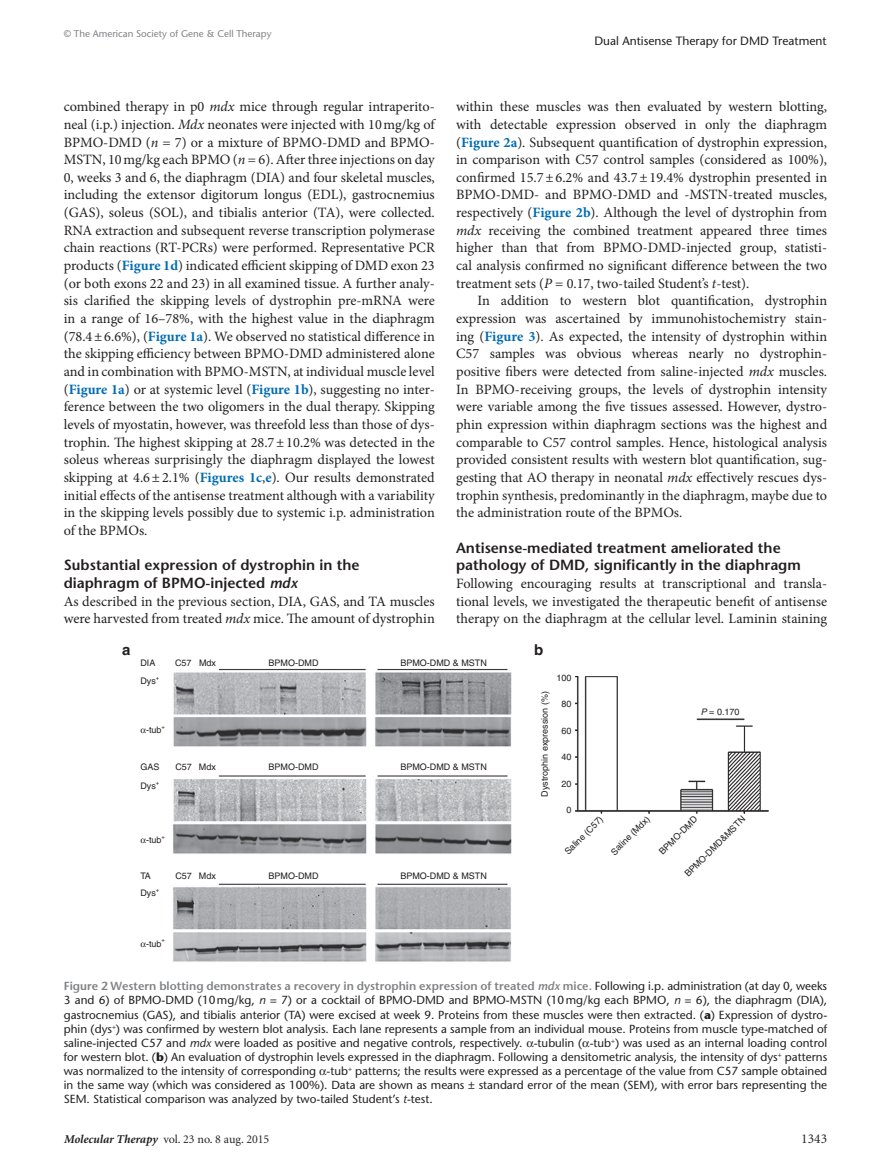
<style>
.page{position:relative;width:891px;height:1175px;background:#fff}
.page>*{position:absolute;margin:0;border:0;box-sizing:border-box;transform-origin:0 0}
.t1{font:700 15px "Helvetica";color:#231f20}
.t2{font:600 14.7px/17.7px "ITC Stone Sans";color:#231f20}
.t3{font:14.25px/17.7px "Minion Pro";color:#231f20;text-align:justify}
.t4{font:13.5px "Minion";color:#231f20}
.t5{font:12px "Stone Sans";color:#231f20}
.t6{font:12px "Minion";color:#231f20}
.t7{font:11.7px/14.1px "Stone Sans";color:#231f20;text-align:justify}
.t8{font:600 11.7px "ITC Stone Sans";color:#808285}
.t9{font:9.75px "Stone Sans";color:#808285}
.t10{font:9px "Helvetica";color:#231f20}
.t11{font:6px "Helvetica";color:#231f20}
.s1{font-style:italic}
.s2{font-weight:700;color:#006cb3}
.s3{font-family:"Stone Sans";font-style:italic}
.s4{font-family:"Stone Sans";font-weight:400;color:#231f20}
.s5{font-weight:700}
.s6{font-weight:700;font-style:italic}
</style>
<div class="page">
<img style="left:173px;top:668px;width:339px;height:294px">
<img style="left:575px;top:676px;width:194px;height:138px">
<p class="t9" style="left:64px;top:28px;width:209px">© The American Society of Gene &amp; Cell Therapy</p>
<p class="t5" style="left:594px;top:34px;width:234px">Dual Antisense Therapy for DMD Treatment</p>
<p class="t3" style="left:64px;top:98px;width:373px">combined therapy in p0 <span class="s1">mdx</span> mice through regular intraperito&shy;neal (i.p.) injection. <span class="s1">Mdx</span> neonates were injected with 10mg/kg of BPMO-DMD (<span class="s1">n</span> = 7) or a mixture of BPMO-DMD and BPMO-MSTN, 10mg/kg each BPMO (<span class="s1">n</span> = 6). After three injections on day 0, weeks 3 and 6, the diaphragm (DIA) and four skeletal muscles, including the extensor digitorum longus (EDL), gastrocnemius (GAS), soleus (SOL), and tibialis anterior (TA), were collected.<br>RNA extraction and subsequent reverse transcription polymerase chain reactions (RT-PCRs) were performed. Representative PCR products (<span class="s2">Figure 1d</span>) indicated efficient skipping of DMD exon 23 (or both exons 22 and 23) in all examined tissue. A further analy&shy;sis clarified the skipping levels of dystrophin pre-mRNA were in a range of 16–78%, with the highest value in the diaphragm (78.4±6.6%), (<span class="s2">Figure 1a</span>). We observed no statistical difference in the skipping efficiency between BPMO-DMD administered alone and in combination with BPMO-MSTN, at individual muscle level (<span class="s2">Figure 1a</span>) or at systemic level (<span class="s2">Figure 1b</span>), suggesting no inter&shy;ference between the two oligomers in the dual therapy. Skipping levels of myostatin, however, was threefold less than those of dys&shy;trophin. The highest skipping at 28.7±10.2% was detected in the soleus whereas surprisingly the diaphragm displayed the lowest skipping at 4.6±2.1% (<span class="s2">Figures 1c</span>,<span class="s2">e</span>). Our results demonstrated initial effects of the antisense treatment although with a variability in the skipping levels possibly due to systemic i.p. administration of the BPMOs.</p>
<p class="t2" style="left:64px;top:556px;width:297px">Substantial expression of dystrophin in the diaphragm of BPMO-injected <span class="s3">mdx</span></p>
<p class="t3" style="left:64px;top:592px;width:373px">As described in the previous section, DIA, GAS, and TA muscles were harvested from treated <span class="s1">mdx</span> mice. The amount of dystrophin</p>
<p class="t3" style="left:456px;top:98px;width:373px">within these muscles was then evaluated by western blotting, with detectable expression observed in only the diaphragm (<span class="s2">Figure 2a</span>). Subsequent quantification of dystrophin expression, in comparison with C57 control samples (considered as 100%), confirmed 15.7±6.2% and 43.7±19.4% dystrophin presented in BPMO-DMD- and BPMO-DMD and -MSTN-treated muscles, respectively (<span class="s2">Figure 2b</span>). Although the level of dystrophin from <span class="s1">mdx</span> receiving the combined treatment appeared three times higher than that from BPMO-DMD-injected group, statisti&shy;cal analysis confirmed no significant difference between the two treatment sets (<span class="s1">P</span> = 0.17, two-tailed Student’s <span class="s1">t</span>-test).</p>
<p class="t3" style="left:456px;top:292px;width:373px;text-indent:21px">In addition to western blot quantification, dystrophin expression was ascertained by immunohistochemistry stain&shy;ing (<span class="s2">Figure 3</span>). As expected, the intensity of dystrophin within C57 samples was obvious whereas nearly no dystrophin&shy;positive fibers were detected from saline-injected <span class="s1">mdx</span> muscles.<br>In BPMO-receiving groups, the levels of dystrophin intensity were variable among the five tissues assessed. However, dystro&shy;phin expression within diaphragm sections was the highest and comparable to C57 control samples. Hence, histological analysis provided consistent results with western blot quantification, sug&shy;gesting that AO therapy in neonatal <span class="s1">mdx</span> effectively rescues dys&shy;trophin synthesis, predominantly in the diaphragm, maybe due to the administration route of the BPMOs.</p>
<p class="t2" style="left:456px;top:538px;width:346px">Antisense-mediated treatment ameliorated the pathology of DMD, significantly in the diaphragm</p>
<p class="t3" style="left:456px;top:574px;width:373px">Following encouraging results at transcriptional and transla&shy;tional levels, we investigated the therapeutic benefit of antisense therapy on the diaphragm at the cellular level. Laminin staining</p>
<p class="t1" style="left:122px;top:640px;width:10px">a</p>
<p class="t1" style="left:534px;top:640px;width:11px">b</p>
<p class="t10" style="left:140px;top:657px;width:17px">DIA</p>
<p class="t10" style="left:175px;top:657px;width:43px">C57 Mdx</p>
<p class="t10" style="left:269px;top:657px;width:51px">BPMO-DMD</p>
<p class="t10" style="left:140px;top:675px;width:17px">Dys</p>
<p class="t11" style="left:156px;top:674px;width:5px">+</p>
<p class="t10" style="left:146px;top:725px;width:17px">-tub</p>
<p class="t11" style="left:162px;top:723px;width:5px">+</p>
<p class="t10" style="left:400px;top:657px;width:88px">BPMO-DMD &amp; MSTN</p>
<p class="t10" style="left:140px;top:762px;width:21px">GAS</p>
<p class="t10" style="left:175px;top:762px;width:42px">C57 Mdx</p>
<p class="t10" style="left:140px;top:781px;width:17px">Dys</p>
<p class="t11" style="left:156px;top:779px;width:5px">+</p>
<p class="t10" style="left:146px;top:835px;width:17px">-tub</p>
<p class="t11" style="left:162px;top:833px;width:5px">+</p>
<p class="t10" style="left:269px;top:762px;width:51px">BPMO-DMD</p>
<p class="t10" style="left:400px;top:762px;width:88px">BPMO-DMD &amp; MSTN</p>
<p class="t10" style="left:140px;top:870px;width:12px">TA</p>
<p class="t10" style="left:175px;top:870px;width:42px">C57 Mdx</p>
<p class="t10" style="left:269px;top:870px;width:51px">BPMO-DMD</p>
<p class="t10" style="left:400px;top:870px;width:88px">BPMO-DMD &amp; MSTN</p>
<p class="t10" style="left:140px;top:887px;width:17px">Dys</p>
<p class="t11" style="left:156px;top:886px;width:5px">+</p>
<p class="t10" style="left:146px;top:938px;width:17px">-tub</p>
<p class="t11" style="left:162px;top:936px;width:5px">+</p>
<p class="t10" style="left:556px;top:672px;width:17px">100</p>
<p class="t10" style="left:561px;top:698px;width:12px">80</p>
<p class="t10" style="left:561px;top:725px;width:12px">60</p>
<p class="t10" style="left:539px;top:796px;width:107px;rotate:-90deg">Dystrophin expression (%)</p>
<p class="t10" style="left:701px;top:706px;width:40px"><span class="s1">P</span> = 0.170</p>
<p class="t10" style="left:561px;top:751px;width:12px">40</p>
<p class="t10" style="left:561px;top:778px;width:12px">20</p>
<p class="t10" style="left:566px;top:804px;width:7px">0</p>
<p class="t10" style="left:562px;top:849px;width:52px;rotate:-45deg">Saline (C57)</p>
<p class="t10" style="left:609px;top:849px;width:52px;rotate:-45deg">Saline (Mdx)</p>
<p class="t10" style="left:657px;top:849px;width:51px;rotate:-45deg">BPMO-DMD</p>
<p class="t10" style="left:683px;top:871px;width:83px;rotate:-45deg">BPMO-DMD&amp;MSTN</p>
<p class="t8" style="left:64px;top:979px;width:765px">Figure 2 Western blotting demonstrates a recovery in dystrophin expression of treated <span class="s3">mdx</span> mice. <span class="s4">Following i.p. administration (at day 0, weeks</span></p>
<p class="t7" style="left:64px;top:993px;width:765px">3 and 6) of BPMO-DMD (10mg/kg, <span class="s1">n</span> = 7) or a cocktail of BPMO-DMD and BPMO-MSTN (10mg/kg each BPMO, <span class="s1">n</span> = 6), the diaphragm (DIA), gastrocnemius (GAS), and tibialis anterior (TA) were excised at week 9. Proteins from these muscles were then extracted. (<span class="s5">a</span>) Expression of dystro&shy;phin (dys<sup>+</sup>) was confirmed by western blot analysis. Each lane represents a sample from an individual mouse. Proteins from muscle type-matched of saline-injected C57 and <span class="s1">mdx</span> were loaded as positive and negative controls, respectively. -tubulin ( -tub<sup>+</sup>) was used as an internal loading control for western blot. (<span class="s5">b</span>) An evaluation of dystrophin levels expressed in the diaphragm. Following a densitometric analysis, the intensity of dys<sup>+</sup> patterns was normalized to the intensity of corresponding -tub<sup>+</sup> patterns; the results were expressed as a percentage of the value from C57 sample obtained in the same way (which was considered as 100%). Data are shown as means ± standard error of the mean (SEM), with error bars representing the SEM. Statistical comparison was analyzed by two-tailed Student’s <span class="s1">t</span>-test.</p>
<p class="t6" style="left:64px;top:1133px;width:207px"><span class="s6">Molecular Therapy</span> vol. 23 no. 8 aug. 2015</p>
<p class="t4" style="left:801px;top:1132px;width:27px">1343</p>
</div>
